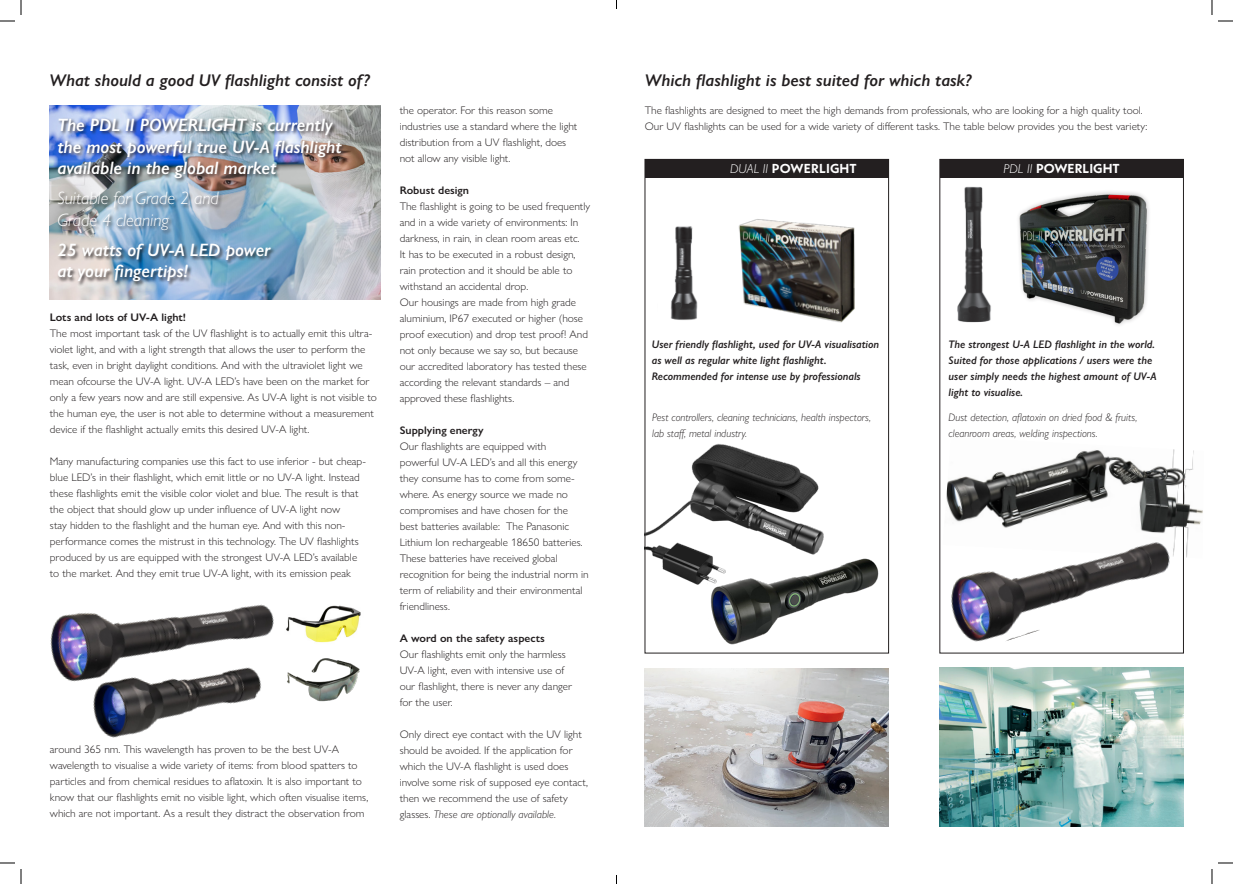
<style>
.page{position:relative;width:1233px;height:884px;background:#fff}
.page>*{position:absolute;margin:0;border:0;box-sizing:border-box;transform-origin:0 0}
.t1{font:italic 600 18px/21.6px "Gill Sans Nova";color:#fff}
.t2{font:italic 300 18px "Gill Sans Nova";color:#fff}
.t3{font:italic 600 17px "Gill Sans Nova";color:#231f20}
.t4{font:700 13px "Neue Kabel";letter-spacing:.005em;color:#fff}
.t5{font:300 11px/16px "Gill Sans Nova";color:#231f20}
.t6{font:italic 600 11px "Gill Sans Nova";color:#231f20}
.t7{font:italic 300 11px "Gill Sans Nova";color:#231f20}
.t8{font:600 11px "Gill Sans Nova";color:#231f20}
.s1{font-style:italic}
.s2{font-family:"Gill Sans Nova";font-weight:300;font-style:italic}
</style>
<div class="page">
<img style="left:670px;top:226px;width:28px;height:94px">
<img style="left:957px;top:186px;width:34px;height:137px">
<img style="left:738px;top:219px;width:117px;height:104px">
<img style="left:645px;top:669px;width:243px;height:157px">
<img style="left:940px;top:667px;width:243px;height:159px">
<img style="left:946px;top:437px;width:257px;height:121px">
<img style="left:49px;top:106px;width:331px;height:193px">
<div style="left:645px;top:159px;width:243px;height:19px;background:#231f20"></div>
<div style="left:939px;top:159px;width:244px;height:19px;background:#231f20"></div>
<img style="left:1018px;top:192px;width:131px;height:133px">
<img style="left:50px;top:604px;width:224px;height:134px">
<img style="left:940px;top:538px;width:243px;height:109px">
<img style="left:286px;top:605px;width:75px;height:38px">
<img style="left:287px;top:658px;width:73px;height:44px">
<img style="left:645px;top:436px;width:179px;height:153px">
<img style="left:704px;top:553px;width:175px;height:92px">
<div style="left:57px;top:117px;width:290px;height:170px;background:#231f20;opacity:.8"></div>
<svg style="left:1218px;top:20px;width:15px;height:2px"></svg>
<svg style="left:1218px;top:862px;width:15px;height:2px"></svg>
<svg style="left:0;top:0;width:22px;height:22px"></svg>
<svg style="left:0;top:862px;width:22px;height:22px"></svg>
<svg style="left:1211px;top:0;width:1px;height:15px"></svg>
<svg style="left:1211px;top:869px;width:1px;height:15px"></svg>
<p class="t3" style="left:50px;top:70px;width:322px">What should a good UV flashlight consist of?</p>
<p class="t3" style="left:645px;top:70px;width:328px">Which flashlight is best suited for which task?</p>
<p class="t5" style="left:400px;top:102px;width:179px">the operator. For this reason some industries use a standard where the light distribution from a UV flashlight, does</p>
<p class="t5" style="left:400px;top:150px;width:112px">not allow any visible light.</p>
<p class="t8" style="left:400px;top:183px;width:71px">Robust design</p>
<p class="t5" style="left:400px;top:198px;width:192px">The flashlight is going to be used frequently and in a wide variety of environments: In darkness, in rain, in clean room areas etc.<br>It has to be executed in a robust design, rain protection and it should be able to withstand an accidental drop.</p>
<p class="t5" style="left:400px;top:294px;width:190px">Our housings are made from high grade aluminium, IP67 executed or higher (hose proof execution) and drop test proof! And not only because we say so, but because our accredited laboratory has tested these according the relevant standards – and approved these flashlights.</p>
<p class="t8" style="left:400px;top:423px;width:85px">Supplying energy</p>
<p class="t5" style="left:400px;top:438px;width:191px">Our flashlights are equipped with<br>powerful UV-A LED’s and all this energy they consume has to come from some&shy;where. As energy source we made no compromises and have chosen for the best batteries available: The Panasonic Lithium Ion rechargeable 18650 batteries.<br>These batteries have received global recognition for being the industrial norm in term of reliability and their environmental friendliness.</p>
<p class="t8" style="left:400px;top:631px;width:147px">A word on the safety aspects</p>
<p class="t5" style="left:400px;top:646px;width:168px">Our flashlights emit only the harmless<br>UV-A light, even with intensive use of</p>
<p class="t5" style="left:400px;top:678px;width:174px">our flashlight, there is never any danger</p>
<p class="t5" style="left:400px;top:694px;width:54px">for the user.</p>
<p class="t5" style="left:400px;top:726px;width:190px">Only direct eye contact with the UV light should be avoided. If the application for which the UV-A flashlight is used does involve some risk of supposed eye contact, then we recommend the use of safety glasses. <span class="s1">These are optionally available.</span></p>
<p class="t5" style="left:645px;top:102px;width:499px">The flashlights are designed to meet the high demands from professionals, who are looking for a high quality tool.</p>
<p class="t5" style="left:645px;top:118px;width:504px">Our UV flashlights can be used for a wide variety of different tasks. The table below provides you the best variety:</p>
<p class="t1" style="left:57px;top:114px;width:277px">The PDL II POWERLIGHT is currently</p>
<p class="t1" style="left:57px;top:135px;width:286px">the most powerful true UV-A flashlight available in the global market</p>
<p class="t2" style="left:57px;top:187px;width:163px">Suitable for Grade 2 and</p>
<p class="t2" style="left:57px;top:209px;width:113px">Grade 4 cleaning</p>
<p class="t1" style="left:57px;top:239px;width:215px">25 watts of UV-A LED power</p>
<p class="t1" style="left:57px;top:260px;width:133px">at your fingertips!</p>
<p class="t4" style="left:730px;top:160px;width:128px"><span class="s2">DUAL II</span> POWERLIGHT</p>
<p class="t4" style="left:1003px;top:160px;width:118px"><span class="s2">PDL II</span> POWERLIGHT</p>
<p class="t8" style="left:50px;top:311px;width:138px">Lots and lots of UV-A light!</p>
<p class="t5" style="left:50px;top:325px;width:324px">The most important task of the UV flashlight is to actually emit this ultra&shy;violet light, and with a light strength that allows the user to perform the task, even in bright daylight conditions. And with the ultraviolet light we</p>
<p class="t5" style="left:50px;top:373px;width:328px">mean ofcourse the UV-A light. UV-A LED’s have been on the market for only a few years now and are still expensive. As UV-A light is not visible to the human eye, the user is not able to determine without a measurement device if the flashlight actually emits this desired UV-A light.</p>
<p class="t5" style="left:50px;top:453px;width:318px">Many manufacturing companies use this fact to use inferior - but cheap&shy;blue LED’s in their flashlight, which emit little or no UV-A light. Instead these flashlights emit the visible color violet and blue. The result is that</p>
<p class="t5" style="left:50px;top:501px;width:310px">the object that should glow up under influence of UV-A light now stay hidden to the flashlight and the human eye. And with this non&shy;performance comes the mistrust in this technology. The UV flashlights produced by us are equipped with the strongest UV-A LED’s available</p>
<p class="t5" style="left:50px;top:565px;width:302px">to the market. And they emit true UV-A light, with its emission peak</p>
<p class="t6" style="left:652px;top:337px;width:229px">User friendly flashlight, used for UV-A visualisation</p>
<p class="t6" style="left:652px;top:353px;width:176px">as well as regular white light flashlight.</p>
<p class="t6" style="left:652px;top:369px;width:210px">Recommended for intense use by professionals</p>
<p class="t6" style="left:948px;top:337px;width:208px">The strongest U-A LED flashlight in the world.</p>
<p class="t6" style="left:948px;top:353px;width:205px">Suited for those applications / users were the</p>
<p class="t6" style="left:948px;top:369px;width:209px">user simply needs the highest amount of UV-A</p>
<p class="t6" style="left:948px;top:385px;width:76px">light to visualise.</p>
<p class="t7" style="left:948px;top:411px;width:190px">Dust detection, aflatoxin on dried food &amp; fruits,</p>
<p class="t7" style="left:948px;top:427px;width:151px">cleanroom areas, welding inspections.</p>
<p class="t7" style="left:652px;top:411px;width:220px">Pest controllers, cleaning technicians, health inspectors,</p>
<p class="t7" style="left:652px;top:427px;width:97px">lab staff, metal industry.</p>
<p class="t5" style="left:50px;top:741px;width:320px">around 365 nm. This wavelength has proven to be the best UV-A wavelength to visualise a wide variety of items: from blood spatters to particles and from chemical residues to aflatoxin. It is also important to know that our flashlights emit no visible light, which often visualise items, which are not important. As a result they distract the observation from</p>
</div>
